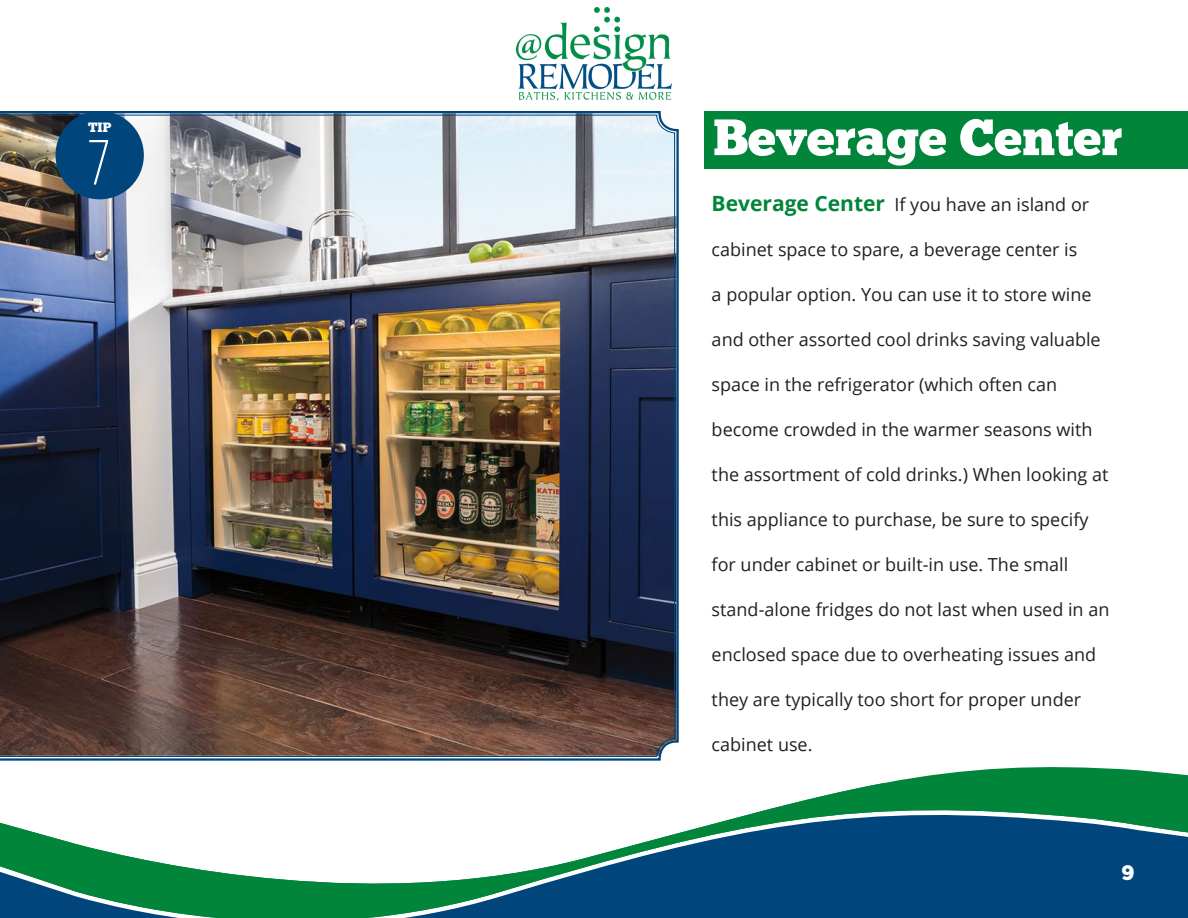
<style>
.page{position:relative;width:1188px;height:918px;background:#fff}
.page>*{position:absolute;margin:0;border:0;box-sizing:border-box;transform-origin:0 0}
.t1{font:63.6px "Web Serveroff";color:#fff;scale:.93 1}
.Headers{font:51px "Chunk Five";color:#fff}
.t2{font:21px "Chunk Five";color:#fff}
.t3{font:18px "Open Sans";color:#231f20}
.NEW_BODY_STYLE{font:13.5px "Chunk Five";color:#fff}
.s1{font-weight:700;font-size:21px;color:#00853b}
</style>
<div class="page">
<img style="left:516px;top:8px;width:156px;height:92px">
<svg style="left:885px;top:767px;width:303px;height:151px;fill:#00853b"></svg>
<svg style="left:0;top:783px;width:1183px;height:135px"></svg>
<img style="left:0;top:115px;width:675px;height:642px">
<div style="left:704px;top:111px;width:484px;height:58px;background:#00853b"></div>
<div style="left:55px;top:111px;width:89px;height:88px;background:#00467c;border-radius:50%"></div>
<p class="NEW_BODY_STYLE" style="left:88px;top:119px;width:25px">TIP</p>
<p class="t1" style="left:87px;top:120px;width:28px">7</p>
<p class="Headers" style="left:713px;top:107px;width:411px">Beverage Center</p>
<p class="t3" style="left:712px;top:192px;width:379px"><span class="s1">Beverage Center</span> If you have an island or</p>
<p class="t3" style="left:712px;top:237px;width:367px">cabinet space to spare, a beverage center is</p>
<p class="t3" style="left:712px;top:282px;width:382px">a popular option. You can use it to store wine</p>
<p class="t3" style="left:712px;top:327px;width:391px">and other assorted cool drinks saving valuable</p>
<p class="t3" style="left:712px;top:372px;width:347px">space in the refrigerator (which often can</p>
<p class="t3" style="left:712px;top:417px;width:382px">become crowded in the warmer seasons with</p>
<p class="t3" style="left:712px;top:462px;width:398px">the assortment of cold drinks.) When looking at</p>
<p class="t3" style="left:712px;top:507px;width:379px">this appliance to purchase, be sure to specify</p>
<p class="t3" style="left:712px;top:552px;width:358px">for under cabinet or built-in use. The small</p>
<p class="t3" style="left:712px;top:597px;width:399px">stand-alone fridges do not last when used in an</p>
<p class="t3" style="left:712px;top:642px;width:386px">enclosed space due to overheating issues and</p>
<p class="t3" style="left:712px;top:687px;width:371px">they are typically too short for proper under</p>
<p class="t3" style="left:712px;top:732px;width:102px">cabinet use.</p>
<p class="t2" style="left:1122px;top:860px;width:14px">9</p>
</div>
